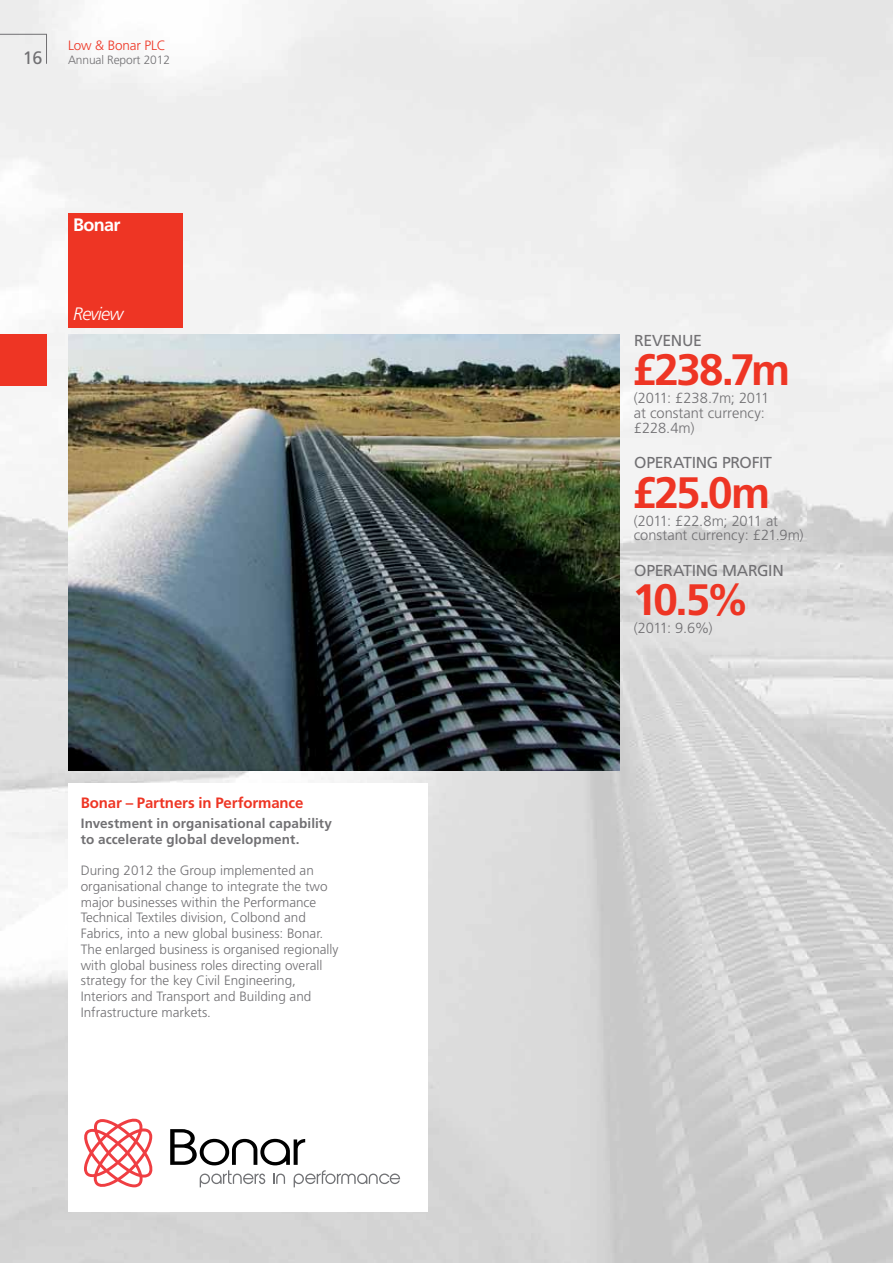
<style>
.page{position:relative;width:893px;height:1263px;background:#fff}
.page>*{position:absolute;margin:0;border:0;box-sizing:border-box;transform-origin:0 0}
.t1{font:700 43.95px "Frutiger LT Std";letter-spacing:-.06em;color:#ee3524}
.t2{font:italic 300 18px "Frutiger LT Std";letter-spacing:-.04em;color:#fff}
.t3{font:700 18px "Frutiger LT Std";color:#fff}
.t4{font:18px "Frutiger LT Std";color:#717073}
.t5{font:15.9px "Frutiger LT Std";letter-spacing:-.015em;color:#717073}
.t6{font:700 15px "Frutiger LT Std";letter-spacing:-.01em;color:#ee3524}
.t7{font:300 14.7px/14.7px "Frutiger LT Std";letter-spacing:-.005em;color:#717073}
.t8{font:300 13.5px/15.8px "Frutiger LT Std";color:#717073}
.t9{font:700 13.5px/15.8px "Frutiger LT Std";letter-spacing:.01em;color:#717073}
.t10{font:300 13.5px "Frutiger LT Std";letter-spacing:-.01em;color:#ee3524}
.t11{font:300 12px "Frutiger LT Std";letter-spacing:-.01em;color:#717073}
</style>
<div class="page">
<img style="left:0;top:0;width:893px;height:1263px">
<div style="left:68px;top:784px;width:359px;height:428px;background:#fff"></div>
<svg style="left:0;top:34px;width:47px;height:30px"></svg>
<div style="left:0;top:334px;width:47px;height:51px;background:#ee3524"></div>
<img style="left:68px;top:334px;width:552px;height:437px">
<div style="left:68px;top:213px;width:115px;height:114px;background:#ee3524"></div>
<svg style="left:84px;top:1118px;width:69px;height:70px"></svg>
<svg style="left:170px;top:1129px;width:230px;height:58px"></svg>
<h2 class="t4" style="left:23px;top:47px;width:21px">16</h2>
<p class="t10" style="left:68px;top:38px;width:99px">Low &amp; Bonar PLC</p>
<p class="t11" style="left:68px;top:53px;width:104px">Annual Report 2012</p>
<h2 class="t3" style="left:73px;top:214px;width:49px">Bonar</h2>
<h2 class="t2" style="left:73px;top:303px;width:52px">Review</h2>
<p class="t6" style="left:81px;top:794px;width:224px">Bonar – Partners in Performance</p>
<p class="t9" style="left:81px;top:815px;width:253px">Investment in organisational capability to accelerate global development.</p>
<p class="t8" style="left:81px;top:863px;width:259px">During 2012 the Group implemented an organisational change to integrate the two major businesses within the Performance Technical Textiles division, Colbond and Fabrics, into a new global business: Bonar.<br>The enlarged business is organised regionally with global business roles directing overall strategy for the key Civil Engineering, Interiors and Transport and Building and Infrastructure markets.</p>
<p class="t5" style="left:634px;top:331px;width:39px">REVENUE</p>
<h1 class="t1" style="left:632px;top:344px;width:159px">£238.7m</h1>
<p class="t7" style="left:634px;top:391px;width:137px">(2011: £238.7m; 2011 at constant currency: £228.4m)</p>
<p class="t5" style="left:634px;top:454px;width:22px">OPERATING</p>
<p class="t5" style="left:722px;top:454px;width:10px">PROFIT</p>
<h1 class="t1" style="left:632px;top:466px;width:139px">£25.0m</h1>
<p class="t7" style="left:634px;top:513px;width:171px">(2011: £22.8m; 2011 at constant currency: £21.9m)</p>
<p class="t5" style="left:634px;top:561px;width:22px">OPERATING</p>
<p class="t5" style="left:722px;top:561px;width:11px">MARGIN</p>
<h1 class="t1" style="left:632px;top:574px;width:119px">10.5%</h1>
<p class="t7" style="left:634px;top:621px;width:80px">(2011: 9.6%)</p>
</div>
